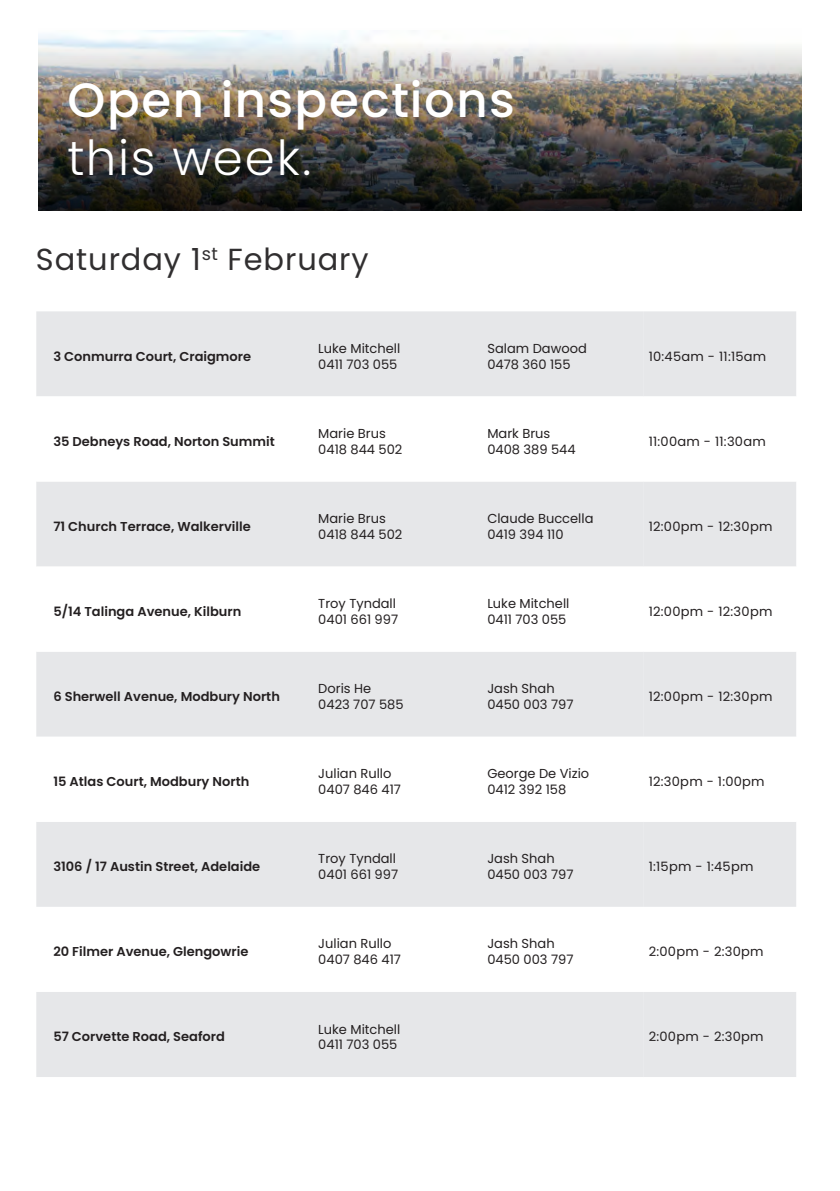
<style>
.page{position:relative;width:840px;height:1191px;background:#fff}
.page>*{position:absolute;margin:0;border:0;box-sizing:border-box;transform-origin:0 0}
.t1{font:700 51px "Poppins";color:#fff}
.t2{font:500 48.2px "Poppins";letter-spacing:.03em;color:#fff}
.t3{font:300 48.2px "Poppins";letter-spacing:.035em;color:#fff}
.t4{font:30.4px "Poppins";letter-spacing:.03em;color:#312f30}
.t5{font:13px "Poppins";color:#231f20}
.t6{font:600 12.8px "Poppins";color:#231f20}
.t7{font:12.8px "Poppins";letter-spacing:.02em;color:#231f20}
</style>
<div class="page">
<img style="left:38px;top:30px;width:762px;height:180px">
<div style="left:36px;top:311px;width:607px;height:766px;background:#e6e7e9"></div>
<div style="left:643px;top:311px;width:152px;height:766px;background:#e6e7e9"></div>
<svg style="left:36px;top:396px;width:607px;height:596px"></svg>
<svg style="left:643px;top:396px;width:152px;height:596px"></svg>
<p class="t1" style="left:81px;top:48px;width:459px">Open Inspections</p>
<p class="t2" style="left:67px;top:72px;width:448px">Open inspections</p>
<p class="t3" style="left:67px;top:130px;width:245px">this week.</p>
<p class="t4" style="left:36px;top:242px;width:334px">Saturday 1<sup>st</sup> February</p>
<p class="t6" style="left:53px;top:349px;width:199px">3 Conmurra Court, Craigmore</p>
<p class="t6" style="left:53px;top:434px;width:223px">35 Debneys Road, Norton Summit</p>
<p class="t6" style="left:53px;top:519px;width:199px">71 Church Terrace, Walkerville</p>
<p class="t5" style="left:318px;top:341px;width:83px">Luke Mitchell</p>
<p class="t5" style="left:318px;top:356px;width:81px">0411 703 055</p>
<p class="t5" style="left:318px;top:426px;width:69px">Marie Brus</p>
<p class="t5" style="left:318px;top:441px;width:86px">0418 844 502</p>
<p class="t5" style="left:318px;top:511px;width:69px">Marie Brus</p>
<p class="t5" style="left:318px;top:526px;width:86px">0418 844 502</p>
<p class="t6" style="left:53px;top:604px;width:189px">5/14 Talinga Avenue, Kilburn</p>
<p class="t5" style="left:318px;top:596px;width:79px">Troy Tyndall</p>
<p class="t5" style="left:318px;top:611px;width:81px">0401 661 997</p>
<p class="t6" style="left:53px;top:689px;width:228px">6 Sherwell Avenue, Modbury North</p>
<p class="t6" style="left:53px;top:774px;width:197px">15 Atlas Court, Modbury North</p>
<p class="t5" style="left:318px;top:681px;width:54px">Doris He</p>
<p class="t5" style="left:318px;top:696px;width:87px">0423 707 585</p>
<p class="t5" style="left:318px;top:766px;width:75px">Julian Rullo</p>
<p class="t5" style="left:318px;top:782px;width:84px">0407 846 417</p>
<p class="t6" style="left:53px;top:859px;width:208px">3106 / 17 Austin Street, Adelaide</p>
<p class="t5" style="left:318px;top:851px;width:79px">Troy Tyndall</p>
<p class="t5" style="left:318px;top:867px;width:81px">0401 661 997</p>
<p class="t6" style="left:53px;top:944px;width:196px">20 Filmer Avenue, Glengowrie</p>
<p class="t5" style="left:318px;top:936px;width:75px">Julian Rullo</p>
<p class="t5" style="left:318px;top:952px;width:84px">0407 846 417</p>
<p class="t5" style="left:487px;top:341px;width:101px">Salam Dawood</p>
<p class="t5" style="left:487px;top:356px;width:85px">0478 360 155</p>
<p class="t5" style="left:487px;top:426px;width:64px">Mark Brus</p>
<p class="t5" style="left:487px;top:441px;width:90px">0408 389 544</p>
<p class="t7" style="left:648px;top:349px;width:119px">10:45am - 11:15am</p>
<p class="t7" style="left:648px;top:434px;width:118px">11:00am - 11:30am</p>
<p class="t5" style="left:487px;top:511px;width:107px">Claude Buccella</p>
<p class="t5" style="left:487px;top:526px;width:78px">0419 394 110</p>
<p class="t7" style="left:648px;top:519px;width:125px">12:00pm - 12:30pm</p>
<p class="t5" style="left:487px;top:596px;width:83px">Luke Mitchell</p>
<p class="t5" style="left:487px;top:611px;width:81px">0411 703 055</p>
<p class="t7" style="left:648px;top:604px;width:125px">12:00pm - 12:30pm</p>
<p class="t5" style="left:487px;top:681px;width:69px">Jash Shah</p>
<p class="t5" style="left:487px;top:696px;width:87px">0450 003 797</p>
<p class="t7" style="left:648px;top:689px;width:125px">12:00pm - 12:30pm</p>
<p class="t5" style="left:487px;top:766px;width:103px">George De Vizio</p>
<p class="t5" style="left:487px;top:782px;width:80px">0412 392 158</p>
<p class="t7" style="left:648px;top:774px;width:117px">12:30pm - 1:00pm</p>
<p class="t5" style="left:487px;top:851px;width:69px">Jash Shah</p>
<p class="t5" style="left:487px;top:867px;width:87px">0450 003 797</p>
<p class="t7" style="left:648px;top:859px;width:106px">1:15pm - 1:45pm</p>
<p class="t5" style="left:487px;top:936px;width:69px">Jash Shah</p>
<p class="t5" style="left:487px;top:952px;width:87px">0450 003 797</p>
<p class="t7" style="left:648px;top:944px;width:116px">2:00pm - 2:30pm</p>
<p class="t6" style="left:53px;top:1029px;width:173px">57 Corvette Road, Seaford</p>
<p class="t5" style="left:318px;top:1021px;width:83px">Luke Mitchell</p>
<p class="t5" style="left:318px;top:1037px;width:81px">0411 703 055</p>
<p class="t7" style="left:648px;top:1029px;width:116px">2:00pm - 2:30pm</p>
</div>
